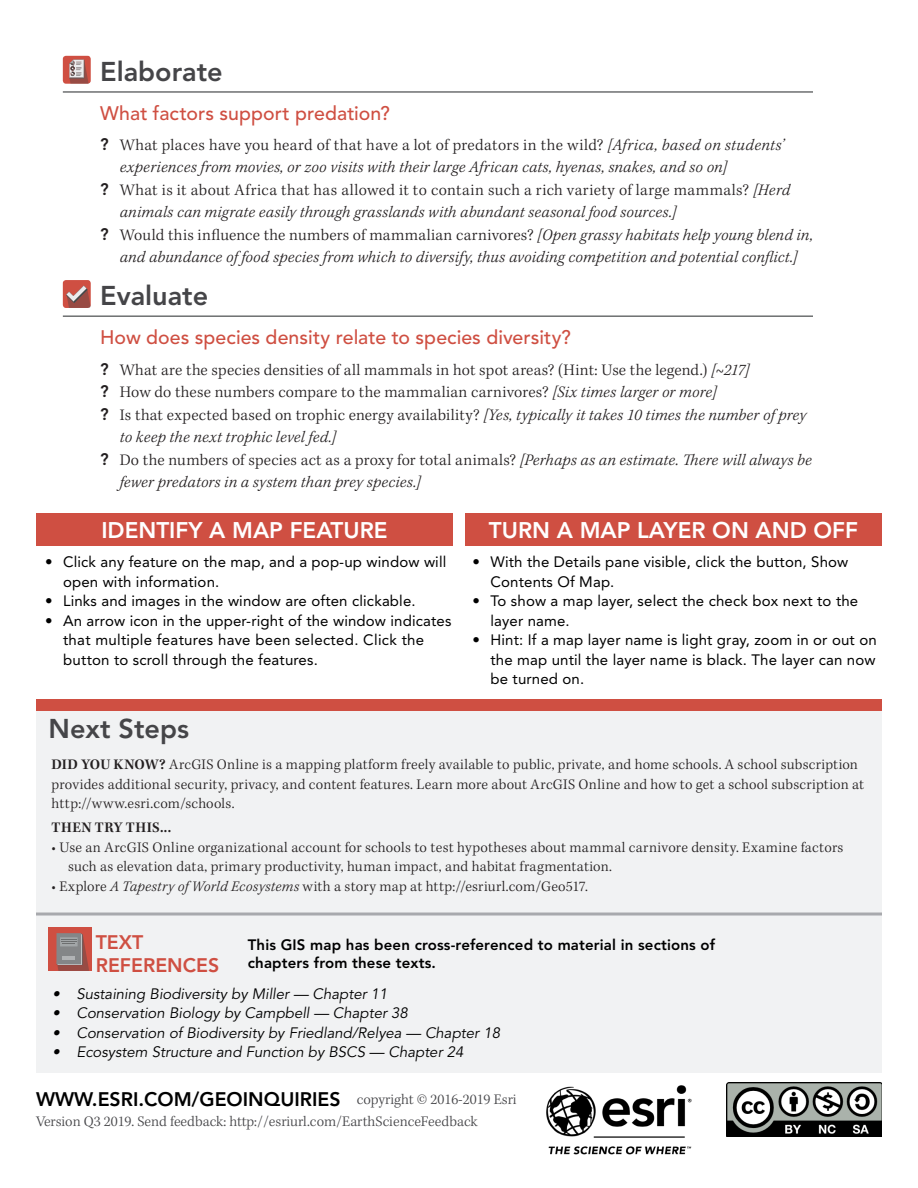
<style>
.page{position:relative;width:918px;height:1188px;background:#fff}
.page>*{position:absolute;margin:0;border:0;box-sizing:border-box;transform-origin:0 0}
.Content_Head{font:800 27px "Avenir LT Std";color:#454548}
.Next_Steps{font:800 27px "Avenir LT Std";color:#454548}
.t1{font:800 22.5px "Avenir LT Std";color:#fff}
.Content_Subhead{font:500 19.5px "Avenir LT Std";letter-spacing:.005em;color:#cf4f42}
.t2{font:800 19.5px "Avenir LT Std";color:#000}
.t3{font:800 19.5px/23.4px "Avenir LT Std";color:#cf4f42}
.t4{font:italic 300 16.5px/22.5px "Kepler Std";letter-spacing:.015em;color:#231f20}
.t5{font:300 16.5px "Kepler Std";letter-spacing:.015em;color:#231f20}
.Kepler_bullet_pp{font:300 15px/19.5px "Kepler Std";letter-spacing:.02em;color:#231f20}
.t6{font:15px/19.5px "Avenir LT Std";letter-spacing:.01em;color:#000}
.t7{font:italic 15px "Avenir LT Std";color:#000}
.Content_Head-2{font:300 15px "Kepler Std";color:#454548}
.Content_Head-3{font:800 15px/18px "Avenir LT Std";letter-spacing:.01em;color:#000}
.Kepler_bullet_pp-2{font:600 15px "Kepler Std";letter-spacing:.03em;color:#231f20}
.s1{font-family:"Avenir LT Std";font-weight:800;font-style:normal}
.s2{font-style:normal}
.s3{font-family:"Avenir LT Std";font-weight:800}
.s4{font-style:italic}
.s5{font-weight:600}
</style>
<div class="page">
<div style="left:36px;top:707px;width:846px;height:366px;background:#f1f2f3"></div>
<div style="left:36px;top:699px;width:846px;height:12px;background:#cf4f42"></div>
<img style="left:546px;top:1085px;width:146px;height:70px">
<img style="left:726px;top:1082px;width:156px;height:55px">
<div style="left:465px;top:514px;width:417px;height:32px;background:#cf4f42"></div>
<div style="left:36px;top:514px;width:417px;height:32px;background:#cf4f42"></div>
<div style="left:48px;top:928px;width:43px;height:43px;background:#cf4f42"></div>
<hr style="left:81px;top:933px;width:1px;height:31px;background:#383b3d">
<div style="left:56px;top:933px;width:25px;height:31px;background:#907c7c"></div>
<svg style="left:56px;top:934px;width:33px;height:37px"></svg>
<hr style="left:36px;top:913px;width:846px;height:3px;background:#a8a9ad">
<hr style="left:63px;top:91px;width:750px;height:2px;background:#6d6f70">
<div style="left:63px;top:56px;width:28px;height:28px;background:#cf4f42;border-radius:3px"></div>
<svg style="left:69px;top:60px;width:20px;height:24px"></svg>
<hr style="left:63px;top:315px;width:750px;height:2px;background:#6d6f70">
<div style="left:63px;top:280px;width:28px;height:28px;background:#cf4f42;border-radius:3px"></div>
<svg style="left:66px;top:285px;width:25px;height:23px"></svg>
<p class="Content_Head" style="left:100px;top:55px;width:124px">Elaborate</p>
<p class="Content_Subhead" style="left:100px;top:102px;width:291px">What factors support predation?</p>
<p class="t4" style="left:120px;top:134px;width:666px;text-indent:-20px"><span class="s1">?</span> <span class="s2">What places have you heard of that have a lot of predators in the wild?</span> [Africa, based on students’ experiences from movies, or zoo visits with their large African cats, hyenas, snakes, and so on]</p>
<p class="t4" style="left:120px;top:179px;width:672px;text-indent:-20px"><span class="s1">?</span> <span class="s2">What is it about Africa that has allowed it to contain such a rich variety of large mammals?</span> [Herd animals can migrate easily through grasslands with abundant seasonal food sources.]</p>
<p class="t4" style="left:100px;top:224px;width:714px;text-align:center"><span class="s1">?</span> <span class="s2">Would this influence the numbers of mammalian carnivores?</span> [Open grassy habitats help young blend in, and abundance of food species from which to diversify, thus avoiding competition and potential conflict.]</p>
<p class="Content_Head" style="left:100px;top:280px;width:110px">Evaluate</p>
<p class="Content_Subhead" style="left:100px;top:326px;width:472px">How does species density relate to species diversity?</p>
<p class="t5" style="left:100px;top:360px;width:651px"><span class="s3">?</span> What are the species densities of all mammals in hot spot areas? (Hint: Use the legend.) <span class="s4">[~217]</span></p>
<p class="t5" style="left:100px;top:383px;width:618px"><span class="s3">?</span> How do these numbers compare to the mammalian carnivores? <span class="s4">[Six times larger or more]</span></p>
<p class="t4" style="left:120px;top:404px;width:688px;text-indent:-20px"><span class="s1">?</span> <span class="s2">Is that expected based on trophic energy availability?</span> [Yes, typically it takes 10 times the number of prey to keep the next trophic level fed.]</p>
<p class="t4" style="left:120px;top:449px;width:694px;text-indent:-19px"><span class="s1">?</span> <span class="s2">Do the numbers of species act as a proxy for total animals?</span> [Perhaps as an estimate. There will always be fewer predators in a system than prey species.]</p>
<p class="t1" style="left:101px;top:517px;width:288px">IDENTIFY A MAP FEATURE</p>
<p class="t1" style="left:489px;top:517px;width:371px">TURN A MAP LAYER ON AND OFF</p>
<p class="t6" style="left:63px;top:552px;width:385px;text-indent:-18px">• Click any feature on the map, and a pop-up window will open with information.</p>
<p class="t6" style="left:45px;top:591px;width:372px">• Links and images in the window are often clickable.</p>
<p class="t6" style="left:63px;top:611px;width:390px;text-indent:-18px">• An arrow icon in the upper-right of the window indicates that multiple features have been selected. Click the button to scroll through the features.</p>
<p class="t6" style="left:490px;top:552px;width:359px;text-indent:-18px">• With the Details pane visible, click the button, Show<br>Contents Of Map.</p>
<p class="t6" style="left:490px;top:591px;width:369px;text-indent:-18px">• To show a map layer, select the check box next to the layer name.</p>
<p class="t6" style="left:490px;top:630px;width:388px;text-align:justify;text-indent:-18px">• Hint: If a map layer name is light gray, zoom in or out on the map until the layer name is black. The layer can now be turned on.</p>
<p class="Next_Steps" style="left:49px;top:713px;width:142px">Next Steps</p>
<p class="Kepler_bullet_pp" style="left:52px;top:755px;width:814px"><span class="s5">DID YOU KNOW?</span> ArcGIS Online is a mapping platform freely available to public, private, and home schools. A school subscription provides additional security, privacy, and content features. Learn more about ArcGIS Online and how to get a school subscription at http://www.esri.com/schools.</p>
<p class="Kepler_bullet_pp-2" style="left:52px;top:819px;width:121px">THEN TRY THIS...</p>
<p class="Kepler_bullet_pp" style="left:68px;top:838px;width:777px;text-indent:-16px">• Use an ArcGIS Online organizational account for schools to test hypotheses about mammal carnivore density. Examine factors such as elevation data, primary productivity, human impact, and habitat fragmentation.</p>
<p class="Kepler_bullet_pp" style="left:52px;top:877px;width:538px">• Explore <span class="s4">A Tapestry of World Ecosystems</span> with a story map at http://esriurl.com/Geo517.</p>
<p class="t3" style="left:96px;top:930px;width:125px">TEXT<br>REFERENCES</p>
<p class="Content_Head-3" style="left:248px;top:936px;width:469px">This GIS map has been cross-referenced to material in sections of chapters from these texts.</p>
<p class="t7" style="left:52px;top:985px;width:337px">• Sustaining Biodiversity by Miller — Chapter 11</p>
<p class="t7" style="left:52px;top:1005px;width:357px">• Conservation Biology by Campbell — Chapter 38</p>
<p class="t7" style="left:52px;top:1024px;width:449px">• Conservation of Biodiversity by Friedland/Relyea — Chapter 18</p>
<p class="t7" style="left:52px;top:1044px;width:412px">• Ecosystem Structure and Function by BSCS — Chapter 24</p>
<p class="t2" style="left:36px;top:1088px;width:306px">WWW.ESRI.COM/GEOINQUIRIES</p>
<p class="Content_Head-2" style="left:36px;top:1113px;width:443px">Version Q3 2019. Send feedback: http://esriurl.com/EarthScienceFeedback</p>
<p class="Content_Head-2" style="left:357px;top:1091px;width:161px">copyright © 2016-2019 Esri</p>
</div>
